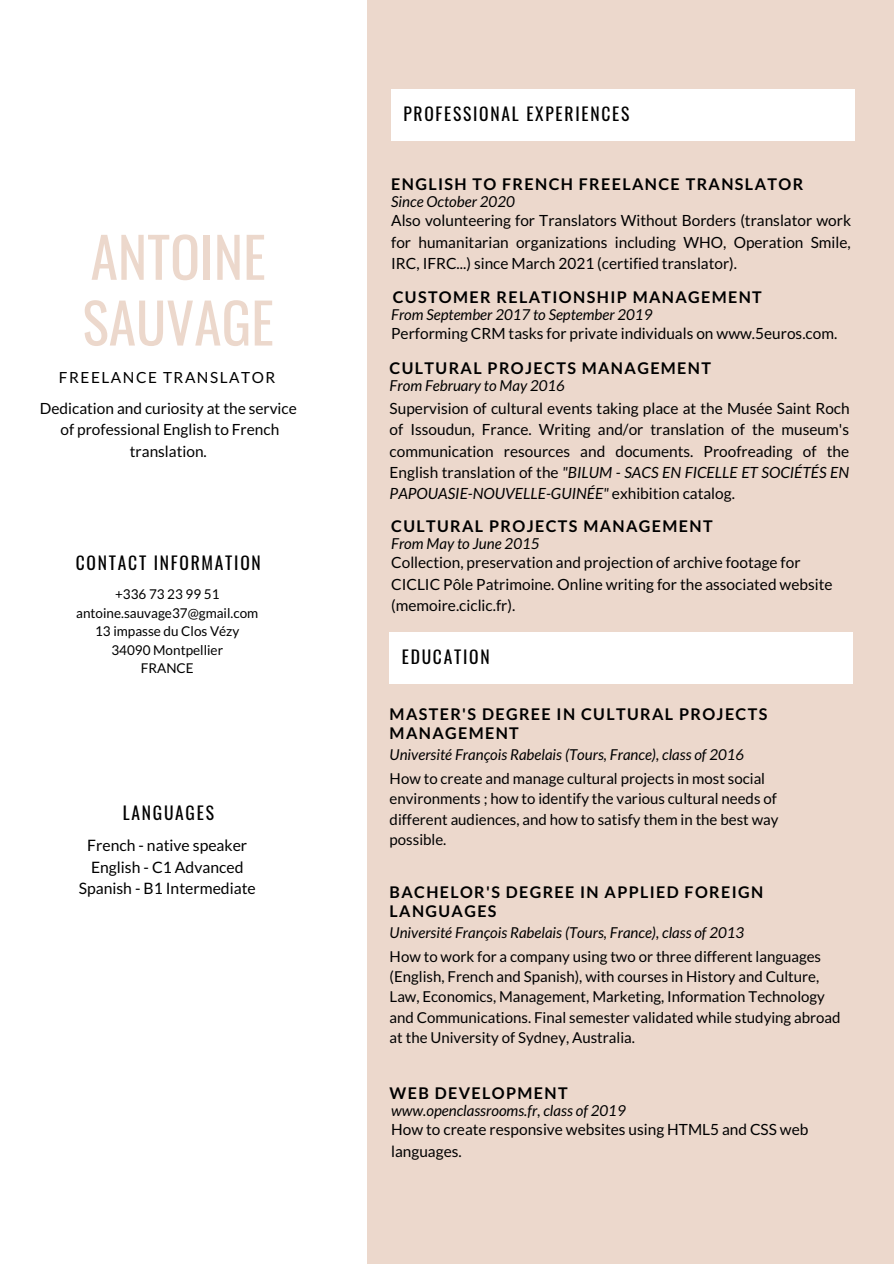
<style>
.page{position:relative;width:894px;height:1264px;background:#fff}
.page>*{position:absolute;margin:0;border:0;box-sizing:border-box;transform-origin:0 0}
.t1{font:55.5px/65.7px "Oswald";color:#ecd8cc}
.t2{font:17.55px "Oswald";letter-spacing:.1em;color:#000}
.t3{font:700 16.05px/19.2px "Lato";letter-spacing:.085em;color:#000}
.t4{font:15.75px "Lato";color:#000}
.t5{font:15.45px/21.5px "Lato";color:#000;text-align:justify}
.t6{font:15.3px "Lato";letter-spacing:.1em;color:#000}
.t7{font:italic 15.15px "Lato";color:#000}
.t8{font:15px/20.2px "Lato";color:#000}
.t9{font:italic 15px "Lato";color:#000}
.t10{font:13.5px "Lato";color:#000}
.s1{font-style:italic}
</style>
<div class="page">
<div style="left:0;top:0;width:893px;height:1263px;background:#ecd8cc"></div>
<div style="left:0;top:0;width:366px;height:1263px;background:#fff"></div>
<div style="left:391px;top:89px;width:463px;height:52px;background:#fff"></div>
<div style="left:389px;top:632px;width:464px;height:51px;background:#fff"></div>
<p class="t1" style="left:82px;top:222px;width:193px">ANTOINE<br>SAUVAGE</p>
<p class="t6" style="left:59px;top:368px;width:218px">FREELANCE TRANSLATOR</p>
<p class="t5" style="left:40px;top:397px;width:258px">Dedication and curiosity at the service</p>
<p class="t5" style="left:60px;top:418px;width:220px">of professional English to French</p>
<p class="t5" style="left:130px;top:440px;width:78px">translation.</p>
<p class="t2" style="left:76px;top:549px;width:186px">CONTACT INFORMATION</p>
<p class="t10" style="left:115px;top:585px;width:106px">+336 73 23 99 51</p>
<p class="t10" style="left:76px;top:604px;width:184px">antoine.sauvage37@gmail.com</p>
<p class="t10" style="left:95px;top:622px;width:146px">13 impasse du Clos Vézy</p>
<p class="t10" style="left:111px;top:641px;width:113px">34090 Montpellier</p>
<p class="t10" style="left:141px;top:660px;width:54px">FRANCE</p>
<p class="t2" style="left:123px;top:799px;width:93px">LANGUAGES</p>
<p class="t4" style="left:87px;top:835px;width:161px">French - native speaker</p>
<p class="t4" style="left:91px;top:857px;width:154px">English - C1 Advanced</p>
<p class="t4" style="left:79px;top:878px;width:178px">Spanish - B1 Intermediate</p>
<p class="t2" style="left:403px;top:100px;width:227px">PROFESSIONAL EXPERIENCES</p>
<p class="t3" style="left:391px;top:175px;width:413px">ENGLISH TO FRENCH FREELANCE TRANSLATOR</p>
<p class="t7" style="left:391px;top:192px;width:125px">Since October 2020</p>
<p class="t5" style="left:391px;top:210px;width:461px">Also volunteering for Translators Without Borders (translator work for humanitarian organizations including WHO, Operation Smile, IRC, IFRC...) since March 2021 (certified translator).</p>
<p class="t3" style="left:392px;top:287px;width:370px">CUSTOMER RELATIONSHIP MANAGEMENT</p>
<p class="t9" style="left:391px;top:305px;width:262px">From September 2017 to September 2019</p>
<p class="t5" style="left:391px;top:322px;width:447px">Performing CRM tasks for private individuals on www.5euros.com.</p>
<p class="t3" style="left:389px;top:358px;width:323px">CULTURAL PROJECTS MANAGEMENT</p>
<p class="t7" style="left:389px;top:376px;width:177px">From February to May 2016</p>
<p class="t5" style="left:389px;top:397px;width:461px">Supervision of cultural events taking place at the Musée Saint Roch of Issoudun, France. Writing and/or translation of the museum's communication resources and documents. Proofreading of the English translation of the <span class="s1">"BILUM - SACS EN FICELLE ET SOCIÉTÉS EN PAPOUASIE-NOUVELLE-GUINÉE"</span> exhibition catalog.</p>
<p class="t3" style="left:391px;top:516px;width:323px">CULTURAL PROJECTS MANAGEMENT</p>
<p class="t7" style="left:391px;top:534px;width:150px">From May to June 2015</p>
<p class="t5" style="left:391px;top:551px;width:443px;text-align:left">Collection, preservation and projection of archive footage for<br>CICLIC Pôle Patrimoine. Online writing for the associated website (memoire.ciclic.fr).</p>
<p class="t2" style="left:401px;top:643px;width:89px">EDUCATION</p>
<p class="t3" style="left:389px;top:704px;width:379px">MASTER'S DEGREE IN CULTURAL PROJECTS<br>MANAGEMENT</p>
<p class="t9" style="left:389px;top:745px;width:356px">Université François Rabelais (Tours, France), class of 2016</p>
<p class="t8" style="left:389px;top:768px;width:390px">How to create and manage cultural projects in most social environments ; how to identify the various cultural needs of different audiences, and how to satisfy them in the best way possible.</p>
<p class="t3" style="left:389px;top:882px;width:375px">BACHELOR'S DEGREE IN APPLIED FOREIGN<br>LANGUAGES</p>
<p class="t9" style="left:389px;top:922px;width:356px">Université François Rabelais (Tours, France), class of 2013</p>
<p class="t8" style="left:389px;top:945px;width:452px">How to work for a company using two or three different languages (English, French and Spanish), with courses in History and Culture, Law, Economics, Management, Marketing, Information Technology and Communications. Final semester validated while studying abroad at the University of Sydney, Australia.</p>
<p class="t3" style="left:389px;top:1083px;width:179px">WEB DEVELOPMENT</p>
<p class="t5" style="left:391px;top:1118px;width:418px">How to create responsive websites using HTML5 and CSS web languages.</p>
<p class="t7" style="left:391px;top:1101px;width:236px">www.openclassrooms.fr, class of 2019</p>
</div>
